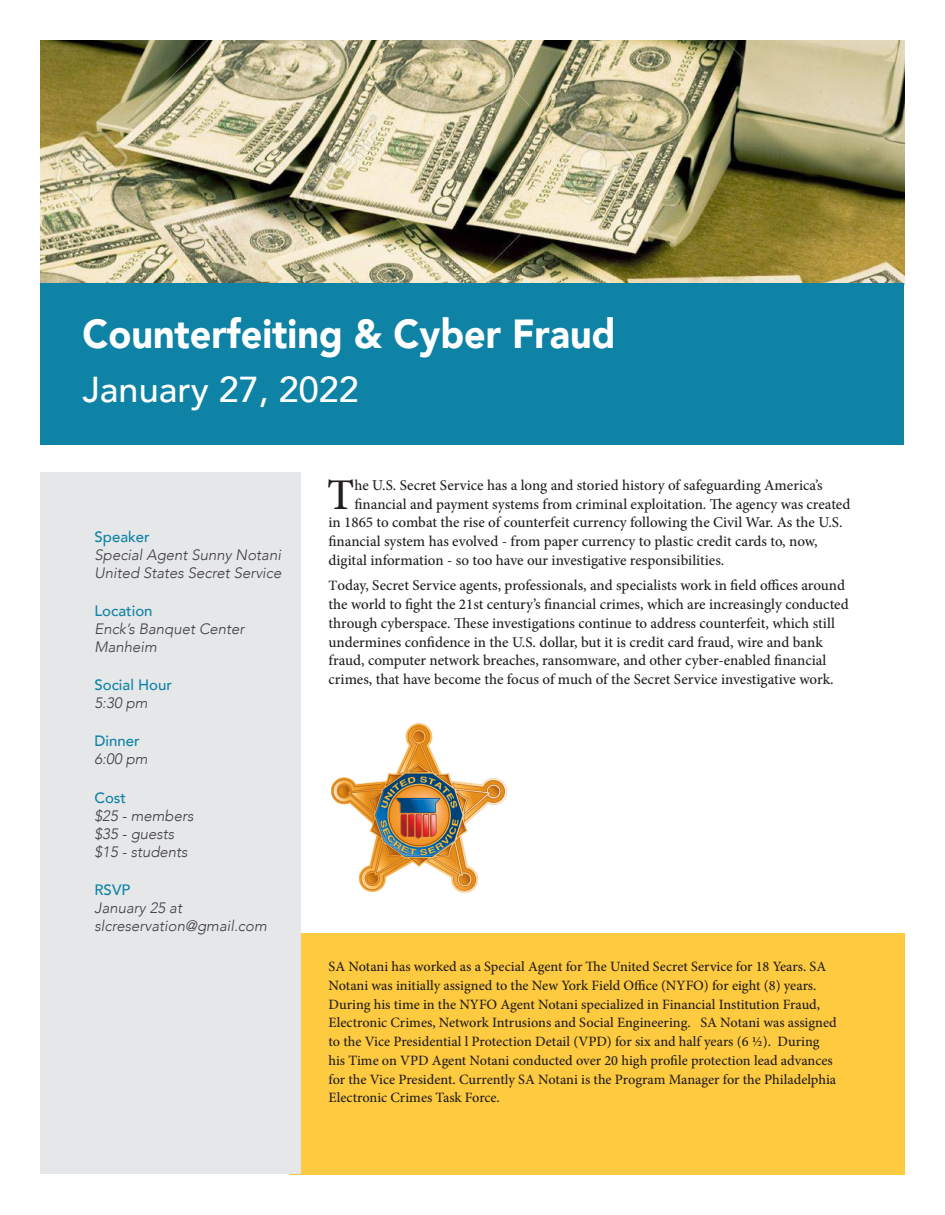
<style>
.page{position:relative;width:945px;height:1215px;background:#fff}
.page>*{position:absolute;margin:0;border:0;box-sizing:border-box;transform-origin:0 0}
.Body_w__Drop{font:500 43.8px "Minion Pro";color:#231f20}
.Event{font:900 40.5px "Avenir";color:#fff;scale:.93 1}
.Event-2{font:500 36px "Avenir";color:#fff}
.Body{font:500 15px/18.8px "Minion Pro";color:#231f20}
.Body_w__Drop-2{font:500 15px "Minion Pro";color:#231f20}
.Paragraph_Style_1{font:italic 300 15px/18px "Avenir";color:#3e3e3f}
.Paragraph_Style_1-2{font:500 15px/18px "Avenir";color:#0f83a5}
.Body-2{font:500 14.25px/18.8px "Minion Pro";color:#231f20}
.s1{font-weight:500;font-style:normal;color:#0f83a5}
.s2{font-weight:300;font-style:italic;color:#3e3e3f}
.s3{font-size:14.25px}
</style>
<div class="page">
<img style="left:40px;top:40px;width:864px;height:244px">
<div style="left:40px;top:284px;width:864px;height:162px;background:#0f83a5"></div>
<div style="left:289px;top:933px;width:615px;height:241px;background:#feca3f"></div>
<div style="left:40px;top:472px;width:262px;height:702px;background:#e6e7e9"></div>
<img style="left:332px;top:723px;width:175px;height:170px">
<p class="Event" style="left:83px;top:300px;width:574px">Counterfeiting &amp; Cyber Fraud</p>
<p class="Event-2" style="left:83px;top:359px;width:278px">January 27, 2022</p>
<p class="Paragraph_Style_1" style="left:94px;top:527px;width:188px"><span class="s1">Speaker<br></span>Special Agent Sunny Notani<br>United States Secret Service</p>
<p class="Paragraph_Style_1" style="left:94px;top:602px;width:152px"><span class="s1">Location<br></span>Enck’s Banquet Center<br>Manheim</p>
<p class="Paragraph_Style_1-2" style="left:94px;top:675px;width:79px">Social Hour<br><span class="s2">5:30 pm</span></p>
<p class="Paragraph_Style_1-2" style="left:94px;top:731px;width:55px">Dinner<br><span class="s2">6:00 pm</span></p>
<p class="Paragraph_Style_1-2" style="left:94px;top:787px;width:33px">Cost</p>
<p class="Paragraph_Style_1" style="left:94px;top:806px;width:100px">$25 - members</p>
<p class="Paragraph_Style_1" style="left:94px;top:824px;width:81px">$35 - guests</p>
<p class="Paragraph_Style_1" style="left:94px;top:842px;width:95px">$15 - students</p>
<p class="Paragraph_Style_1-2" style="left:94px;top:880px;width:37px">RSVP</p>
<p class="Paragraph_Style_1" style="left:94px;top:899px;width:174px">January 25 at slcreservation@gmail.com</p>
<p class="Body_w__Drop" style="left:327px;top:465px;width:29px">T</p>
<p class="Body_w__Drop-2" style="left:354px;top:475px;width:470px">he U.S. Secret Service has a long and storied history of safeguarding America’s</p>
<p class="Body_w__Drop-2" style="left:354px;top:494px;width:497px">financial and payment systems from criminal exploitation. The agency was created</p>
<p class="Body_w__Drop-2" style="left:328px;top:512px;width:516px">in 1865 to combat the rise of counterfeit currency following the Civil War. As the U.S.</p>
<p class="Body_w__Drop-2" style="left:328px;top:531px;width:491px">financial system has evolved - from paper currency to plastic credit cards to, now,</p>
<p class="Body_w__Drop-2" style="left:328px;top:550px;width:397px">digital information - so too have our investigative responsibilities.</p>
<p class="Body" style="left:328px;top:576px;width:522px"><span class="s3">T</span>oday, Secret Service agents, professionals, and specialists work in field offices around the world to fight the 21st century’s financial crimes, which are increasingly conducted through cyberspace. These investigations continue to address counterfeit, which still undermines confidence in the U.S. dollar, but it is credit card fraud, wire and bank fraud, computer network breaches, ransomware, and other cyber-enabled financial crimes, that have become the focus of much of the Secret Service investigative work.</p>
<p class="Body-2" style="left:328px;top:957px;width:510px">SA Notani has worked as a Special Agent for The United Secret Service for 18 Years. SA Notani was initially assigned to the New York Field Office (NYFO) for eight (8) years.<br>During his time in the NYFO Agent Notani specialized in Financial Institution Fraud, Electronic Crimes, Network Intrusions and Social Engineering. SA Notani was assigned to the Vice Presidential l Protection Detail (VPD) for six and half years (6 ½). During his Time on VPD Agent Notani conducted over 20 high profile protection lead advances for the Vice President. Currently SA Notani is the Program Manager for the Philadelphia Electronic Crimes Task Force.</p>
</div>
